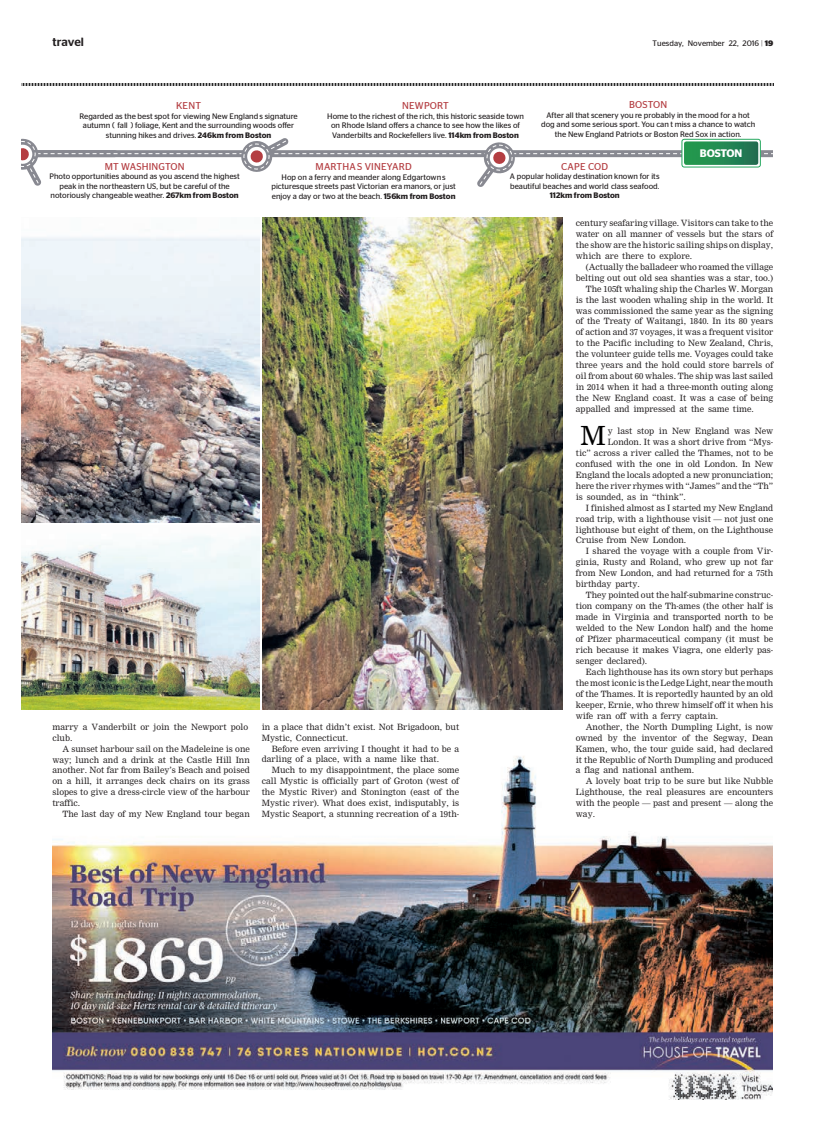
<style>
.page{position:relative;width:826px;height:1141px;background:#fff}
.page>*{position:absolute;margin:0;border:0;box-sizing:border-box;transform-origin:0 0}
.t1{font:25.8px "Nimrod";color:#000}
.t2{font:500 11.9px "Stag Sans";color:#231f20}
.t3{font:600 11px "Stag Sans";letter-spacing:-.01em;color:#fff}
.t4{font:10px "Stag Sans";letter-spacing:.02em;color:#b43e42}
.t5{font:8.5px/11px "Nimrod";color:#231f20}
.t6{font:8px/9.6px "Stag Sans";color:#231f20;text-align:center}
.t7{font:600 8px "Stag Sans";color:#231f20}
.s1{font-weight:300}
.s2{font-weight:700}
.s3{font-weight:600}
</style>
<div class="page">
<img style="left:52px;top:756px;width:721px;height:344px">
<svg style="left:22px;top:138px;width:750px;height:49px"></svg>
<hr style="left:22px;top:84px;width:751px;height:2px;background:#bfbfbf">
<img style="left:22px;top:217px;width:541px;height:493px">
<hr style="left:260px;top:217px;width:2px;height:495px;background:#fff">
<hr style="left:22px;top:523px;width:238px;height:2px;background:#fff">
<h2 class="t2" style="left:52px;top:35px;width:33px">travel</h2>
<p class="t6" style="left:653px;top:39px;width:122px">Tuesday, November 22, 2016 <span class="s1">|</span> <span class="s2">19</span></p>
<p class="t4" style="left:176px;top:100px;width:26px">KENT</p>
<p class="t6" style="left:79px;top:111px;width:220px">Regarded as the best spot for viewing New Englandí s signature autumn (ì fallî ) foliage, Kent and the surrounding woods offer stunning hikes and drives. <span class="s3">246km from Boston</span></p>
<p class="t4" style="left:402px;top:100px;width:48px">NEWPORT</p>
<p class="t6" style="left:327px;top:111px;width:198px">Home to the richest of the rich, this historic seaside town on Rhode Island offers a chance to see how the likes of<br>Vanderbilts and Rockefellers live. <span class="s3">114km from Boston</span></p>
<p class="t4" style="left:629px;top:99px;width:40px">BOSTON</p>
<p class="t6" style="left:541px;top:110px;width:216px">After all that scenery youí re probably in the mood for a hot dog and some serious sport. You caní t miss a chance to watch the New England Patriots or Boston Red Sox in action.</p>
<p class="t3" style="left:700px;top:147px;width:44px">BOSTON</p>
<p class="t4" style="left:105px;top:160px;width:81px">MT WASHINGTON</p>
<p class="t6" style="left:49px;top:171px;width:192px">Photo opportunities abound as you ascend the highest peak in the northeastern US, but be careful of the notoriously changeable weather. <span class="s3">267km from Boston</span></p>
<p class="t4" style="left:316px;top:161px;width:98px">MARTHAí S VINEYARD</p>
<p class="t6" style="left:271px;top:172px;width:186px">Hop on a ferry and meander along Edgartowní s picturesque streets past Victorian≠ era manors, or just enjoy a day or two at the beach. <span class="s3">156km from Boston</span></p>
<p class="t5" style="left:52px;top:721px;width:197px">marry a Vanderbilt or join the Newport polo club.</p>
<p class="t5" style="left:52px;top:743px;width:199px;text-align:justify;text-indent:10px">A sunset harbour sail on the Madeleine is one way; lunch and a drink at the Castle Hill Inn another. Not far from Bailey’s Beach and poised on a hill, it arranges deck chairs on its grass slopes to give a dress-circle view of the harbour traffic.</p>
<p class="t5" style="left:62px;top:809px;width:189px">The last day of my New England tour began</p>
<p class="t5" style="left:262px;top:721px;width:199px">in a place that didn’t exist. Not Brigadoon, but<br>Mystic, Connecticut.</p>
<p class="t5" style="left:262px;top:743px;width:199px;text-indent:10px">Before even arriving I thought it had to be a darling of a place, with a name like that.</p>
<p class="t5" style="left:262px;top:765px;width:199px;text-align:justify;text-indent:10px">Much to my disappointment, the place some call Mystic is officially part of Groton (west of the Mystic River) and Stonington (east of the Mystic river). What does exist, indisputably, is Mystic Seaport, a stunning recreation of a 19th-</p>
<p class="t4" style="left:561px;top:160px;width:49px">CAPE COD</p>
<p class="t6" style="left:510px;top:171px;width:151px;text-align:left">A popular holiday destination known for its beautiful beaches and world≠ class seafood.</p>
<p class="t7" style="left:550px;top:191px;width:72px">112km from Boston</p>
<p class="t5" style="left:576px;top:217px;width:199px;text-align:justify">century seafaring village. Visitors can take to the water on all manner of vessels but the stars of the show are the historic sailing ships on display, which are there to explore.</p>
<p class="t5" style="left:586px;top:261px;width:189px">(Actually the balladeer who roamed the village</p>
<p class="t5" style="left:576px;top:272px;width:199px">belting out out old sea shanties was a star, too.)</p>
<p class="t5" style="left:586px;top:283px;width:189px">The 105ft whaling ship the Charles W. Morgan</p>
<p class="t5" style="left:576px;top:294px;width:199px">is the last wooden whaling ship in the world. It</p>
<p class="t5" style="left:576px;top:305px;width:199px">was commissioned the same year as the signing</p>
<p class="t5" style="left:576px;top:316px;width:199px">of the Treaty of Waitangi, 1840. In its 80 years</p>
<p class="t5" style="left:576px;top:327px;width:199px">of action and 37 voyages, it was a frequent visitor</p>
<p class="t5" style="left:576px;top:338px;width:199px">to the Pacific including to New Zealand, Chris,</p>
<p class="t5" style="left:576px;top:349px;width:199px">the volunteer guide tells me. Voyages could take</p>
<p class="t5" style="left:576px;top:360px;width:199px">three years and the hold could store barrels of</p>
<p class="t5" style="left:576px;top:371px;width:199px">oil from about 60 whales. The ship was last sailed</p>
<p class="t5" style="left:576px;top:382px;width:199px">in 2014 when it had a three-month outing along</p>
<p class="t5" style="left:576px;top:393px;width:199px">the New England coast. It was a case of being</p>
<p class="t5" style="left:576px;top:404px;width:180px">appalled and impressed at the same time.</p>
<h1 class="t1" style="left:581px;top:420px;width:27px">M</h1>
<p class="t5" style="left:608px;top:425px;width:167px">y last stop in New England was New</p>
<p class="t5" style="left:608px;top:436px;width:167px">London. It was a short drive from “Mys-</p>
<p class="t5" style="left:576px;top:447px;width:199px">tic” across a river called the Thames, not to be</p>
<p class="t5" style="left:576px;top:458px;width:199px">confused with the one in old London. In New</p>
<p class="t5" style="left:576px;top:469px;width:199px">England the locals adopted a new pronunciation;</p>
<p class="t5" style="left:576px;top:480px;width:199px">here the river rhymes with “James” and the “Th”</p>
<p class="t5" style="left:576px;top:491px;width:112px">is sounded, as in “think”.</p>
<p class="t5" style="left:586px;top:502px;width:189px">I finished almost as I started my New England</p>
<p class="t5" style="left:576px;top:513px;width:199px">road trip, with a lighthouse visit — not just one</p>
<p class="t5" style="left:576px;top:524px;width:199px">lighthouse but eight of them, on the Lighthouse</p>
<p class="t5" style="left:576px;top:535px;width:112px">Cruise from New London.</p>
<p class="t5" style="left:586px;top:546px;width:189px">I shared the voyage with a couple from Vir-</p>
<p class="t5" style="left:576px;top:557px;width:199px">ginia, Rusty and Roland, who grew up not far</p>
<p class="t5" style="left:576px;top:568px;width:199px">from New London, and had returned for a 75th</p>
<p class="t5" style="left:576px;top:579px;width:66px">birthday party.</p>
<p class="t5" style="left:586px;top:590px;width:189px">They pointed out the half-submarine construc-</p>
<p class="t5" style="left:576px;top:601px;width:199px">tion company on the Th-ames (the other half is</p>
<p class="t5" style="left:576px;top:612px;width:199px">made in Virginia and transported north to be</p>
<p class="t5" style="left:576px;top:623px;width:199px">welded to the New London half) and the home</p>
<p class="t5" style="left:576px;top:634px;width:199px">of Pfizer pharmaceutical company (it must be</p>
<p class="t5" style="left:576px;top:644px;width:199px">rich because it makes Viagra, one elderly pas-</p>
<p class="t5" style="left:576px;top:655px;width:73px">senger declared).</p>
<p class="t5" style="left:586px;top:666px;width:189px">Each lighthouse has its own story but perhaps</p>
<p class="t5" style="left:576px;top:677px;width:199px">themost iconic is the Ledge Light, near the mouth</p>
<p class="t5" style="left:576px;top:688px;width:199px">of the Thames. It is reportedly haunted by an old</p>
<p class="t5" style="left:576px;top:699px;width:199px">keeper, Ernie, who threw himself off it when his</p>
<p class="t5" style="left:576px;top:710px;width:144px">wife ran off with a ferry captain.</p>
<p class="t5" style="left:586px;top:721px;width:189px">Another, the North Dumpling Light, is now</p>
<p class="t5" style="left:576px;top:732px;width:199px">owned by the inventor of the Segway, Dean</p>
<p class="t5" style="left:576px;top:743px;width:199px">Kamen, who, the tour guide said, had declared</p>
<p class="t5" style="left:576px;top:754px;width:199px">it the Republic of North Dumpling and produced</p>
<p class="t5" style="left:576px;top:765px;width:120px">a flag and national anthem.</p>
<p class="t5" style="left:586px;top:776px;width:189px">A lovely boat trip to be sure but like Nubble</p>
<p class="t5" style="left:576px;top:787px;width:199px">Lighthouse, the real pleasures are encounters</p>
<p class="t5" style="left:576px;top:798px;width:199px">with the people — past and present — along the</p>
<p class="t5" style="left:576px;top:809px;width:21px">way.</p>
</div>
